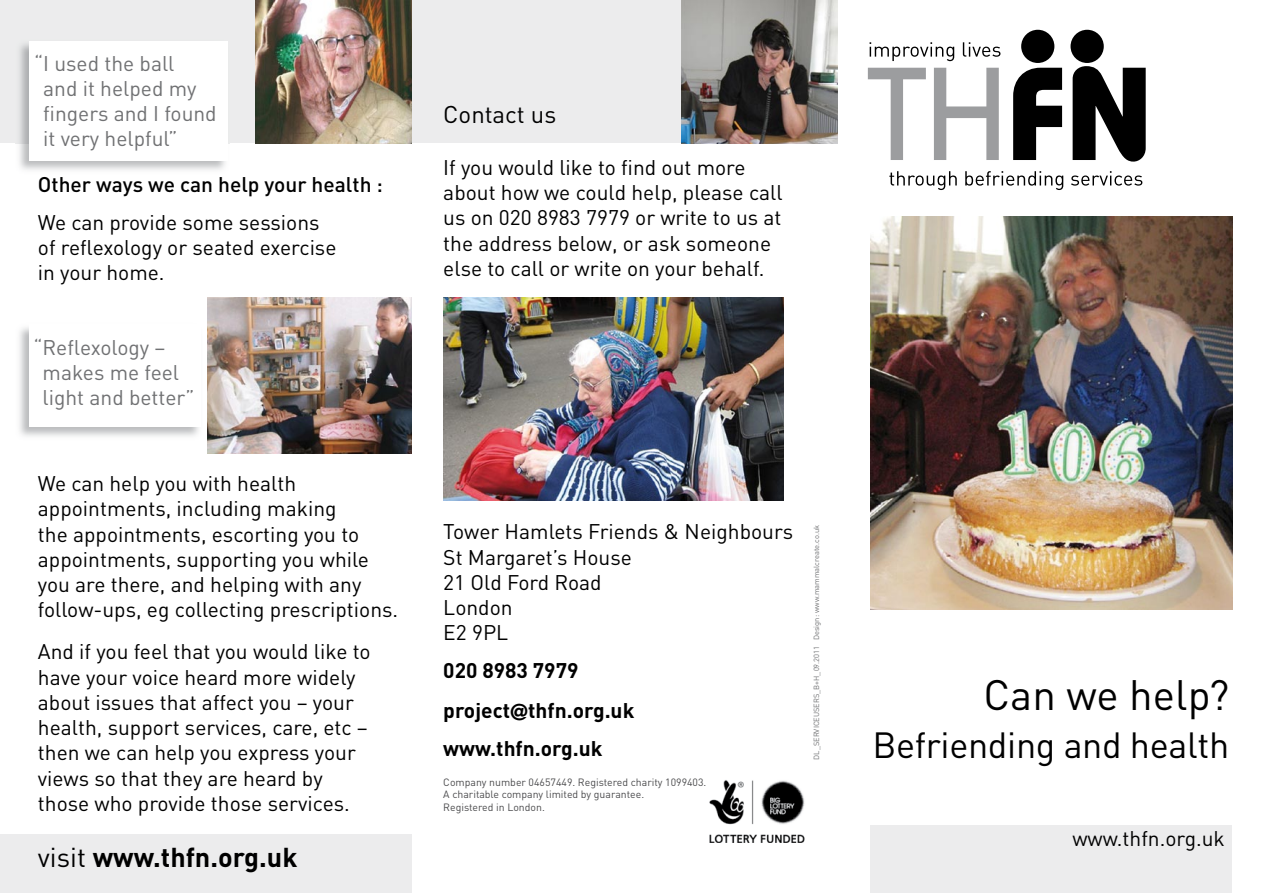
<style>
.page{position:relative;width:1263px;height:893px;background:#fff}
.page>*{position:absolute;margin:0;border:0;box-sizing:border-box;transform-origin:0 0}
.t1{font:42px "DIN";color:#000}
.t2{font:36px "DIN";letter-spacing:-.01em;color:#000}
.t3{font:700 27px "DIN";color:#000}
.t4{font:24px "DIN";color:#000}
.t5{font:21px/25.2px "DIN";color:#000}
.t6{font:21px/25.2px "DIN";color:#707173}
.t7{font:700 21px/38.8px "DIN";color:#000}
.t8{font:500 21px "DIN";color:#000}
.t9{font:10.5px/12.6px "DIN";color:#4b4b4d}
.t10{font:7.5px "DIN";color:#707173}
.s1{font-weight:400}
.s2{font-family:"Meta";font-size:22.5px}
</style>
<div class="page">
<div style="left:0;top:0;width:837px;height:143px;background:#ececed"></div>
<div style="left:0;top:834px;width:411px;height:59px;background:#ececed"></div>
<img style="left:443px;top:298px;width:340px;height:202px">
<img style="left:709px;top:780px;width:96px;height:63px">
<img style="left:870px;top:217px;width:362px;height:392px">
<div style="left:870px;top:825px;width:362px;height:68px;background:#ececed"></div>
<svg style="left:868px;top:68px;width:58px;height:92px"></svg>
<svg style="left:934px;top:68px;width:65px;height:92px"></svg>
<svg style="left:1013px;top:68px;width:49px;height:92px"></svg>
<svg style="left:1073px;top:66px;width:73px;height:96px"></svg>
<div style="left:1070px;top:30px;width:34px;height:33px;background:#000;border-radius:50%"></div>
<div style="left:1021px;top:30px;width:33px;height:33px;background:#000;border-radius:50%"></div>
<svg style="left:869px;top:42px;width:131px;height:19px"></svg>
<svg style="left:889px;top:171px;width:253px;height:19px"></svg>
<img style="left:15px;top:43px;width:215px;height:127px">
<div style="left:29px;top:41px;width:199px;height:119px;background:#fff"></div>
<img style="left:207px;top:298px;width:205px;height:156px">
<img style="left:19px;top:327px;width:180px;height:110px">
<div style="left:29px;top:324px;width:172px;height:102px;background:#fff"></div>
<img style="left:256px;top:0;width:156px;height:143px">
<img style="left:681px;top:0;width:156px;height:143px">
<p class="t6" style="left:43px;top:50px;width:175px;text-indent:-9px">“ I used the ball<br>and it helped my fingers and I found it very helpful”</p>
<p class="t8" style="left:38px;top:171px;width:347px">Other ways we can help your health :</p>
<p class="t5" style="left:38px;top:209px;width:300px">We can provide some sessions of reflexology or seated exercise in your home.</p>
<p class="t6" style="left:43px;top:334px;width:153px;text-indent:-9px">“ Reflexology – makes me feel light and better”</p>
<p class="t5" style="left:38px;top:471px;width:362px">We can help you with health appointments, including making<br>the appointments, escorting you to appointments, supporting you while you are there, and helping with any follow-ups, eg collecting prescriptions.</p>
<p class="t5" style="left:38px;top:639px;width:334px">And if you feel that you would like to have your voice heard more widely about issues that affect you – your health, support services, care, etc – then we can help you express your views so that they are heard by those who provide those services.</p>
<p class="t3" style="left:38px;top:840px;width:261px"><span class="s1">visit</span> www.thfn.org.uk</p>
<p class="t4" style="left:443px;top:100px;width:114px">Contact us</p>
<p class="t5" style="left:443px;top:154px;width:341px">If you would like to find out more about how we could help, please call us on 020 8983 7979 or write to us at the address below, or ask someone else to call or write on your behalf.</p>
<p class="t5" style="left:443px;top:519px;width:351px">Tower Hamlets Friends &amp; Neighbours<br>St Margaret’s House<br>21 Old Ford Road<br>London<br>E2 9PL</p>
<p class="t7" style="left:443px;top:650px;width:193px">020 8983 7979 project<span class="s2">@</span>thfn.org.uk www.thfn.org.uk</p>
<p class="t9" style="left:443px;top:775px;width:265px">Company number 04657449. Registered charity 1099403.<br>A charitable company limited by guarantee.<br>Registered in London.</p>
<p class="t10" style="left:812px;top:760px;width:236px;rotate:-90deg">DL_SERVICEUSERS_B+H_09.2011 Design: www.mammalcreate.co.uk</p>
<h1 class="t1" style="left:983px;top:669px;width:247px">Can we help?</h1>
<h2 class="t2" style="left:872px;top:722px;width:358px">Befriending and health</h2>
<p class="t5" style="left:1072px;top:825px;width:154px">www.thfn.org.uk</p>
</div>
